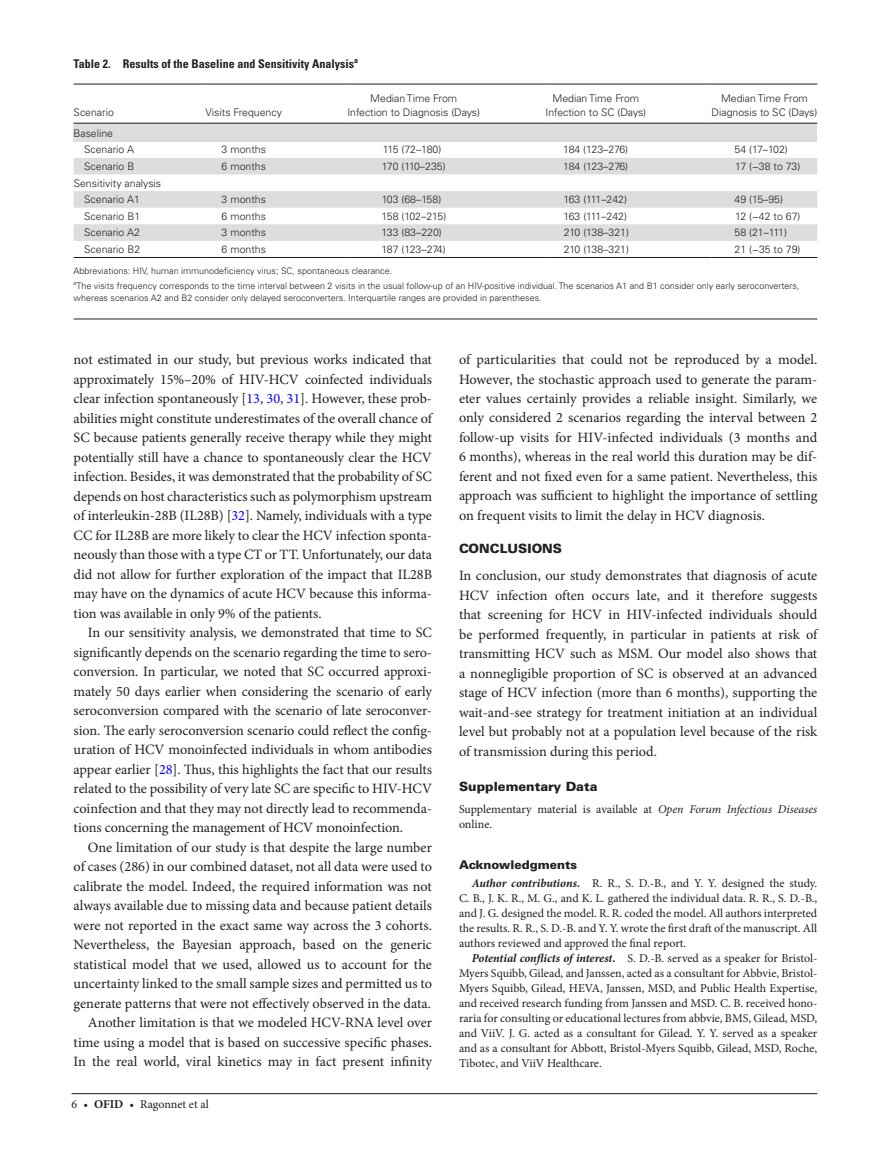
<style>
.page{position:relative;width:891px;height:1174px;background:#fff}
.page>*{position:absolute;margin:0;border:0;box-sizing:border-box;transform-origin:0 0}
.t1{font:14.25px/19.5px "Minion Pro";color:#231f20;text-align:justify}
.t2{font:900 12.75px "Univers LT Std";color:#231f20}
.t3{font:12px/15px "Minion Pro";letter-spacing:-.005em;color:#231f20;text-align:justify}
.t4{font:700 condensed 12px "Univers LT Std";color:#231f20}
.t5{font:900 12px "Univers LT Std";color:#231f20}
.t6{font:300 10.5px/13.5px "Univers LT Std";color:#231f20;text-align:center}
.t7{font:300 10.5px "Univers LT Std";letter-spacing:-.025em;color:#231f20}
.t8{font:300 10.5px "Univers LT Std";letter-spacing:-.02em;color:#231f20}
.t9{font:300 10.5px "Univers LT Std";letter-spacing:-.035em;color:#231f20}
.t10{font:300 9px/12px "Univers LT Std";color:#231f20}
.t11{font:300 6px "Univers LT Std";color:#231f20}
.s1{color:#00f}
.s2{font-weight:700}
.s3{font-style:italic}
.s4{font-weight:700;font-style:italic}
</style>
<div class="page">
<hr style="left:72px;top:1093px;width:745px;height:1px;background:#231f20">
<hr style="left:74px;top:319px;width:743px;height:1px;background:#231f20">
<div style="left:74px;top:123px;width:743px;height:18px;background:#dcdddf"></div>
<svg style="left:74px;top:158px;width:743px;height:83px;fill:#dcdddf"></svg>
<hr style="left:74px;top:84px;width:132px;height:1px;background:#231f20">
<hr style="left:206px;top:84px;width:141px;height:1px;background:#231f20">
<hr style="left:206px;top:123px;width:141px;height:1px;background:#231f20">
<hr style="left:347px;top:84px;width:199px;height:1px;background:#231f20">
<hr style="left:347px;top:123px;width:199px;height:1px;background:#231f20">
<hr style="left:546px;top:84px;width:166px;height:1px;background:#231f20">
<hr style="left:546px;top:123px;width:166px;height:1px;background:#231f20">
<hr style="left:712px;top:84px;width:105px;height:1px;background:#231f20">
<hr style="left:712px;top:123px;width:105px;height:1px;background:#231f20">
<hr style="left:74px;top:257px;width:132px;height:1px;background:#231f20">
<hr style="left:206px;top:257px;width:141px;height:1px;background:#231f20">
<hr style="left:347px;top:257px;width:199px;height:1px;background:#231f20">
<hr style="left:546px;top:257px;width:166px;height:1px;background:#231f20">
<hr style="left:712px;top:257px;width:105px;height:1px;background:#231f20">
<hr style="left:74px;top:123px;width:132px;height:1px;background:#231f20">
<p class="t4" style="left:74px;top:56px;width:286px">Table 2. Results of the Baseline and Sensitivity Analysis<sup>a</sup></p>
<p class="t6" style="left:74px;top:105px;width:42px">Scenario</p>
<p class="t6" style="left:206px;top:105px;width:78px">Visits Frequency</p>
<p class="t6" style="left:347px;top:92px;width:134px">Median Time From<br>Infection to Diagnosis (Days)</p>
<p class="t6" style="left:546px;top:92px;width:102px">Median Time From<br>Infection to SC (Days)</p>
<p class="t6" style="left:712px;top:92px;width:107px">Median Time From<br>Diagnosis to SC (Days)</p>
<p class="t6" style="left:84px;top:125px;width:51px;line-height:16.6px;text-align:left;text-indent:-10px">Baseline<br>Scenario A</p>
<p class="t6" style="left:222px;top:143px;width:46px">3 months</p>
<p class="t6" style="left:383px;top:143px;width:60px">115 (72–180)</p>
<p class="t8" style="left:563px;top:143px;width:66px">184 (123–276)</p>
<p class="t6" style="left:735px;top:143px;width:55px">54 (17–102)</p>
<p class="t6" style="left:84px;top:160px;width:52px">Scenario B</p>
<p class="t6" style="left:222px;top:160px;width:46px">6 months</p>
<p class="t9" style="left:382px;top:160px;width:65px">170 (110–235)</p>
<p class="t8" style="left:563px;top:160px;width:66px">184 (123–276)</p>
<p class="t6" style="left:735px;top:160px;width:67px">17 (−38 to 73)</p>
<p class="t6" style="left:84px;top:175px;width:78px;line-height:16.6px;text-align:left;text-indent:-10px">Sensitivity analysis<br>Scenario A1</p>
<p class="t6" style="left:222px;top:193px;width:46px">3 months</p>
<p class="t6" style="left:382px;top:193px;width:61px">103 (68–158)</p>
<p class="t7" style="left:563px;top:193px;width:65px">163 (111–242)</p>
<p class="t6" style="left:735px;top:193px;width:50px">49 (15–95)</p>
<p class="t6" style="left:84px;top:209px;width:58px">Scenario B1</p>
<p class="t6" style="left:222px;top:209px;width:46px">6 months</p>
<p class="t7" style="left:382px;top:210px;width:66px">158 (102–215)</p>
<p class="t7" style="left:563px;top:210px;width:65px">163 (111–242)</p>
<p class="t6" style="left:735px;top:209px;width:67px">12 (−42 to 67)</p>
<p class="t6" style="left:84px;top:226px;width:57px">Scenario A2</p>
<p class="t6" style="left:222px;top:226px;width:46px">3 months</p>
<p class="t6" style="left:382px;top:226px;width:62px">133 (83–220)</p>
<p class="t6" style="left:564px;top:226px;width:67px">210 (138–321)</p>
<p class="t6" style="left:735px;top:226px;width:54px">58 (21–111)</p>
<p class="t6" style="left:84px;top:243px;width:58px">Scenario B2</p>
<p class="t6" style="left:222px;top:243px;width:46px">6 months</p>
<p class="t6" style="left:381px;top:243px;width:66px">187 (123–274)</p>
<p class="t6" style="left:564px;top:243px;width:67px">210 (138–321)</p>
<p class="t6" style="left:735px;top:243px;width:67px">21 (−35 to 79)</p>
<p class="t10" style="left:74px;top:265px;width:320px">Abbreviations: HIV, human immunodeficiency virus; SC, spontaneous clearance.</p>
<p class="t11" style="left:74px;top:280px;width:4px">a</p>
<p class="t10" style="left:74px;top:280px;width:727px;text-indent:3px">The visits frequency corresponds to the time interval between 2 visits in the usual follow-up of an HIV-positive individual. The scenarios A1 and B1 consider only early seroconverters, whereas scenarios A2 and B2 consider only delayed seroconverters. Interquartile ranges are provided in parentheses.</p>
<p class="t1" style="left:74px;top:350px;width:360px">not estimated in our study, but previous works indicated that approximately 15%–20% of HIV-HCV coinfected individuals clear infection spontaneously [<span class="s1">13</span>, <span class="s1">30</span>, <span class="s1">31</span>]. However, these prob&shy;abilities might constitute underestimates of the overall chance of SC because patients generally receive therapy while they might potentially still have a chance to spontaneously clear the HCV infection. Besides, it was demonstrated that the probability of SC depends on host characteristics such as polymorphism upstream of interleukin-28B (IL28B) [<span class="s1">32</span>]. Namely, individuals with a type CC for IL28B are more likely to clear the HCV infection sponta&shy;neously than those with a type CT or TT. Unfortunately, our data did not allow for further exploration of the impact that IL28B may have on the dynamics of acute HCV because this informa&shy;tion was available in only 9% of the patients.</p>
<p class="t1" style="left:74px;top:623px;width:360px;text-indent:14px">In our sensitivity analysis, we demonstrated that time to SC significantly depends on the scenario regarding the time to sero&shy;conversion. In particular, we noted that SC occurred approxi&shy;mately 50 days earlier when considering the scenario of early seroconversion compared with the scenario of late seroconver&shy;sion. The early seroconversion scenario could reflect the config&shy;uration of HCV monoinfected individuals in whom antibodies appear earlier [<span class="s1">28</span>]. Thus, this highlights the fact that our results related to the possibility of very late SC are specific to HIV-HCV coinfection and that they may not directly lead to recommenda&shy;tions concerning the management of HCV monoinfection.</p>
<p class="t1" style="left:74px;top:837px;width:360px;text-align:right">One limitation of our study is that despite the large number of cases (286) in our combined dataset, not all data were used to calibrate the model. Indeed, the required information was not always available due to missing data and because patient details were not reported in the exact same way across the 3 cohorts.<br>Nevertheless, the Bayesian approach, based on the generic statistical model that we used, allowed us to account for the uncertainty linked to the small sample sizes and permitted us to generate patterns that were not effectively observed in the data.<br>Another limitation is that we modeled HCV-RNA level over time using a model that is based on successive specific phases.<br>In the real world, viral kinetics may in fact present infinity</p>
<p class="t3" style="left:72px;top:1096px;width:139px">6 • <span class="s2">OFID</span> • Ragonnet et al</p>
<p class="t1" style="left:459px;top:350px;width:360px">of particularities that could not be reproduced by a model.<br>However, the stochastic approach used to generate the param&shy;eter values certainly provides a reliable insight. Similarly, we only considered 2 scenarios regarding the interval between 2 follow-up visits for HIV-infected individuals (3 months and 6 months), whereas in the real world this duration may be dif&shy;ferent and not fixed even for a same patient. Nevertheless, this approach was sufficient to highlight the importance of settling on frequent visits to limit the delay in HCV diagnosis.</p>
<p class="t2" style="left:459px;top:541px;width:105px">CONCLUSIONS</p>
<p class="t1" style="left:459px;top:566px;width:360px">In conclusion, our study demonstrates that diagnosis of acute HCV infection often occurs late, and it therefore suggests that screening for HCV in HIV-infected individuals should be performed frequently, in particular in patients at risk of transmitting HCV such as MSM. Our model also shows that a nonnegligible proportion of SC is observed at an advanced stage of HCV infection (more than 6 months), supporting the wait-and-see strategy for treatment initiation at an individual level but probably not at a population level because of the risk of transmission during this period.</p>
<p class="t2" style="left:459px;top:778px;width:140px">Supplementary Data</p>
<p class="t3" style="left:459px;top:802px;width:360px">Supplementary material is available at <span class="s3">Open Forum Infectious Diseases </span>online.</p>
<p class="t5" style="left:459px;top:857px;width:120px">Acknowledgments</p>
<p class="t3" style="left:459px;top:876px;width:360px;text-indent:13px"><span class="s4">Author contributions.</span> R. R., S. D.-B., and Y. Y. designed the study.<br>C. B., J. K. R., M. G., and K. L. gathered the individual data. R. R., S. D.-B., and J. G. designed the model. R. R. coded the model. All authors interpreted the results. R. R., S. D.-B. and Y. Y. wrote the first draft of the manuscript. All authors reviewed and approved the final report.</p>
<p class="t3" style="left:459px;top:951px;width:360px;text-indent:13px"><span class="s4">Potential conflicts of interest</span><span class="s2">.</span> S. D.-B. served as a speaker for Bristol-Myers Squibb, Gilead, and Janssen, acted as a consultant for Abbvie, Bristol-Myers Squibb, Gilead, HEVA, Janssen, MSD, and Public Health Expertise, and received research funding from Janssen and MSD. C. B. received hono&shy;raria for consulting or educational lectures from abbvie, BMS, Gilead, MSD, and ViiV. J. G. acted as a consultant for Gilead. Y. Y. served as a speaker and as a consultant for Abbott, Bristol-Myers Squibb, Gilead, MSD, Roche, Tibotec, and ViiV Healthcare.</p>
</div>
